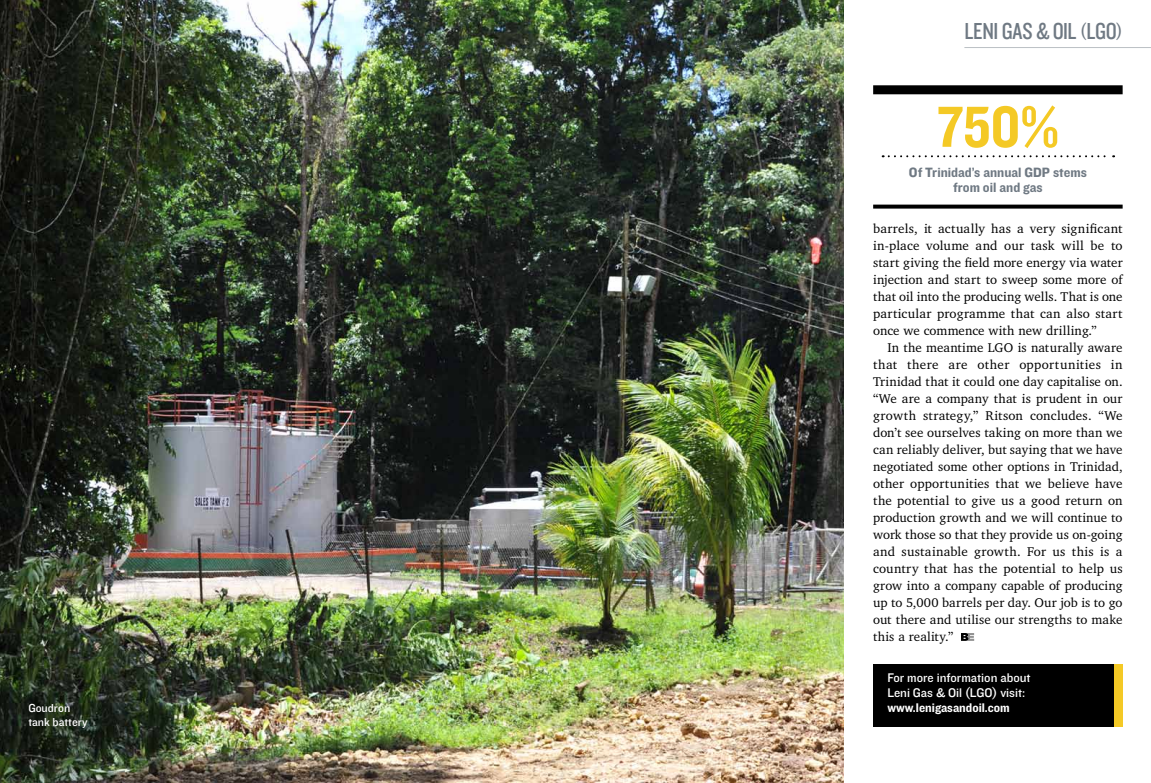
<style>
.page{position:relative;width:1151px;height:783px;background:#fff}
.page>*{position:absolute;margin:0;border:0;box-sizing:border-box;transform-origin:0 0}
.t1{font:60px "Knockout HTF50 Welterweight";color:#f4c925}
.t2{font:24px "Knockout HTF29 Junior Liteweight";letter-spacing:-.01em;color:#6f7983}
.t3{font:14px/15px "Knockout HTF51 Middleweight";color:#6f7983;text-align:center}
.t4{font:13px/17px "Charter IT Cby BT";letter-spacing:.015em;color:#000;text-align:justify}
.t5{font:13px/15px "Knockout HTF31 Junior Middlewt";color:#fff}
.t6{font:13px "Knockout HTF51 Middleweight";color:#fff}
.t7{font:12px/14.4px "Knockout HTF31 Junior Middlewt";color:#fff}
.s1{font-size:19px}
</style>
<div class="page">
<img style="left:0;top:0;width:843px;height:782px">
<svg style="left:961px;top:633px;width:13px;height:7px"></svg>
<hr style="left:964px;top:47px;width:187px;height:1px;background:#bbc0c4">
<div style="left:873px;top:663px;width:250px;height:63px;background:#000"></div>
<div style="left:1114px;top:663px;width:9px;height:63px;background:#f4c925"></div>
<div style="left:873px;top:85px;width:250px;height:9px;background:#000"></div>
<svg style="left:883px;top:155px;width:231px;height:2px"></svg>
<svg style="left:873px;top:204px;width:250px;height:4px"></svg>
<p class="t7" style="left:28px;top:700px;width:61px">Goudron tank battery</p>
<h2 class="t2" style="left:964px;top:18px;width:160px">LENI GAS &amp; OIL <span class="s1">(</span>LGO<span class="s1">)</span></h2>
<h1 class="t1" style="left:937px;top:95px;width:124px">750%</h1>
<p class="t3" style="left:909px;top:165px;width:179px">Of Trinidad’s annual GDP stems from oil and gas</p>
<p class="t4" style="left:873px;top:219px;width:251px">barrels, it actually has a very significant in-place volume and our task will be to start giving the field more energy via water injection and start to sweep some more of that oil into the producing wells. That is one particular programme that can also start once we commence with new drilling.”</p>
<p class="t4" style="left:873px;top:338px;width:251px;text-indent:14px">In the meantime LGO is naturally aware that there are other opportunities in Trinidad that it could one day capitalise on. “We are a company that is prudent in our growth strategy,” Ritson concludes. “We don’t see ourselves taking on more than we can reliably deliver, but saying that we have negotiated some other options in Trinidad, other opportunities that we believe have the potential to give us a good return on production growth and we will continue to work those so that they provide us on-going and sustainable growth. For us this is a country that has the potential to help us grow into a company capable of producing up to 5,000 barrels per day. Our job is to go out there and utilise our strengths to make this a reality.”</p>
<p class="t5" style="left:887px;top:670px;width:145px">For more information about<br>Leni Gas &amp; Oil (LGO) visit:</p>
<p class="t6" style="left:887px;top:700px;width:124px">www.lenigasandoil.com</p>
</div>
